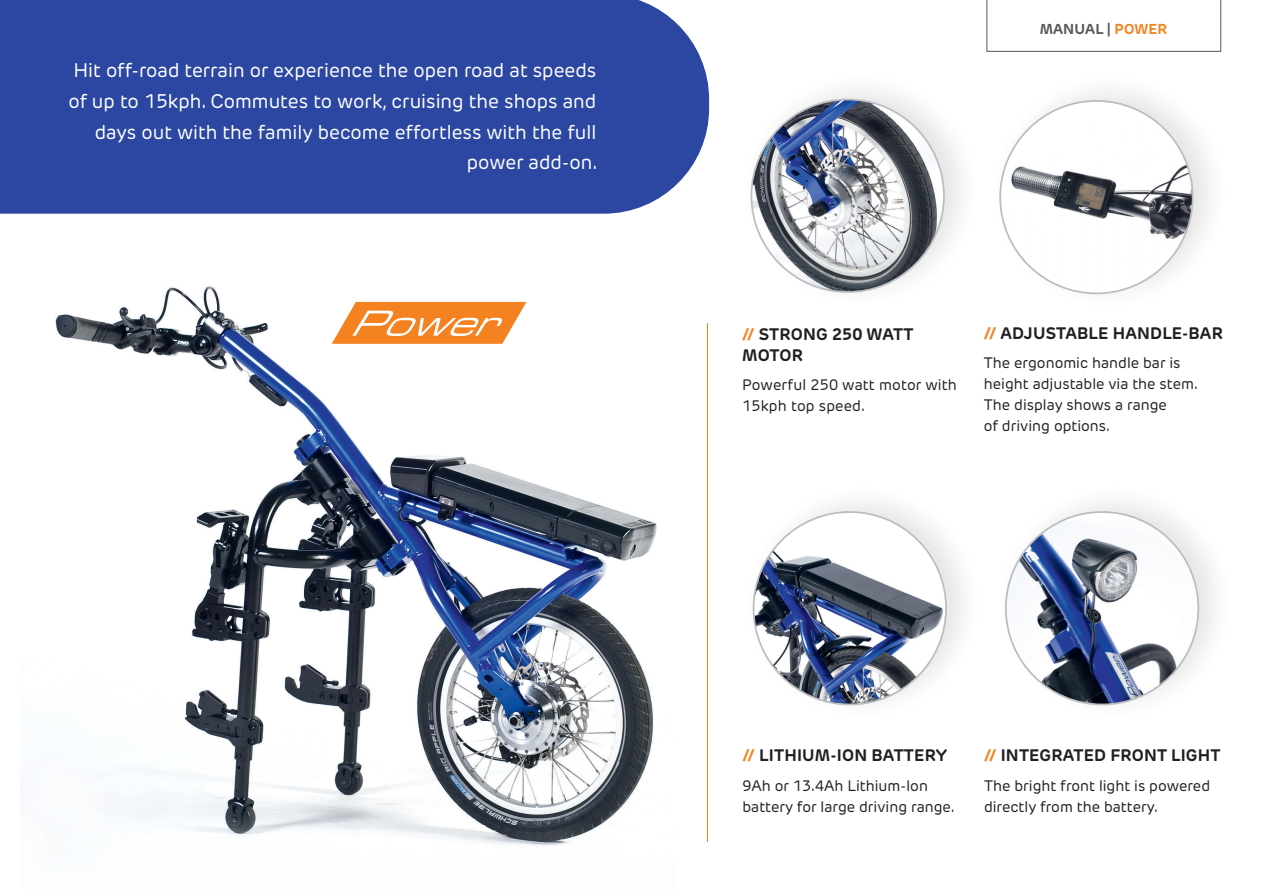
<style>
.page{position:relative;width:1263px;height:893px;background:#fff}
.page>*{position:absolute;margin:0;border:0;box-sizing:border-box;transform-origin:0 0}
.Intro_Univers_Com{font:19.5px/30.8px "New Rubrik Edge";color:#fff;text-align:right}
.Copy_Head_Univers_Co{font:700 16.5px/21px "New Rubrik Edge";letter-spacing:.01em;color:#231f20}
.Copy_Univers_Com_-_C{font:15px/21px "New Rubrik Edge";color:#231f20}
.Copy_Head_Univers_Co-2{font:15px/21px "New Rubrik Edge";color:#231f20}
.Tabs_Univers_Com_-_C{font:700 14.25px "New Rubrik Edge";letter-spacing:.01em;color:#57585a}
.s1{color:#f58220}
</style>
<div class="page">
<div style="left:0;top:0;width:710px;height:214px;background:#2b47a1"></div>
<img style="left:20px;top:286px;width:637px;height:560px">
<svg style="left:986px;top:0;width:235px;height:52px"></svg>
<svg style="left:332px;top:302px;width:194px;height:42px"></svg>
<div style="left:741px;top:69px;width:240px;height:241px;background:#231f20;opacity:.12"></div>
<img style="left:751px;top:100px;width:193px;height:192px;border-radius:96px">
<div style="left:989px;top:71px;width:241px;height:240px;background:#231f20;opacity:.12"></div>
<img style="left:1000px;top:101px;width:193px;height:192px;border-radius:96px">
<div style="left:743px;top:482px;width:241px;height:240px;background:#231f20;opacity:.12"></div>
<div style="left:753px;top:512px;width:193px;height:192px;background:#fff;border-radius:50%"></div>
<img style="left:753px;top:538px;width:193px;height:166px">
<div style="left:995px;top:482px;width:241px;height:240px;background:#231f20;opacity:.12"></div>
<img style="left:1006px;top:520px;width:192px;height:184px">
<hr style="left:707px;top:323px;width:1px;height:519px;background:#f58220">
<p class="Intro_Univers_Com" style="left:69px;top:55px;width:530px">Hit off-road terrain or experience the open road at speeds of up to 15kph. Commutes to work, cruising the shops and days out with the family become effortless with the full power add-on.</p>
<p class="Tabs_Univers_Com_-_C" style="left:1040px;top:20px;width:129px">MANUAL | <span class="s1">POWER</span></p>
<p class="Copy_Head_Univers_Co" style="left:742px;top:323px;width:173px"><span class="s1">//</span> STRONG 250 WATT<br>MOTOR</p>
<p class="Copy_Univers_Com_-_C" style="left:742px;top:375px;width:216px">Powerful 250 watt motor with<br>15kph top speed.</p>
<p class="Copy_Head_Univers_Co" style="left:984px;top:323px;width:240px"><span class="s1">//</span> ADJUSTABLE HANDLE-BAR</p>
<p class="Copy_Univers_Com_-_C" style="left:984px;top:353px;width:215px">The ergonomic handle bar is height adjustable via the stem.<br>The display shows a range<br>of driving options.</p>
<p class="Copy_Head_Univers_Co" style="left:742px;top:745px;width:206px"><span class="s1">//</span> LITHIUM-ION BATTERY</p>
<p class="Copy_Univers_Com_-_C" style="left:742px;top:775px;width:214px">9Ah or 13.4Ah Lithium-Ion battery for large driving range.</p>
<p class="Copy_Head_Univers_Co" style="left:984px;top:745px;width:238px"><span class="s1">//</span> INTEGRATED FRONT LIGHT</p>
<p class="Copy_Head_Univers_Co-2" style="left:984px;top:775px;width:228px">The bright front light is powered directly from the battery.</p>
</div>
